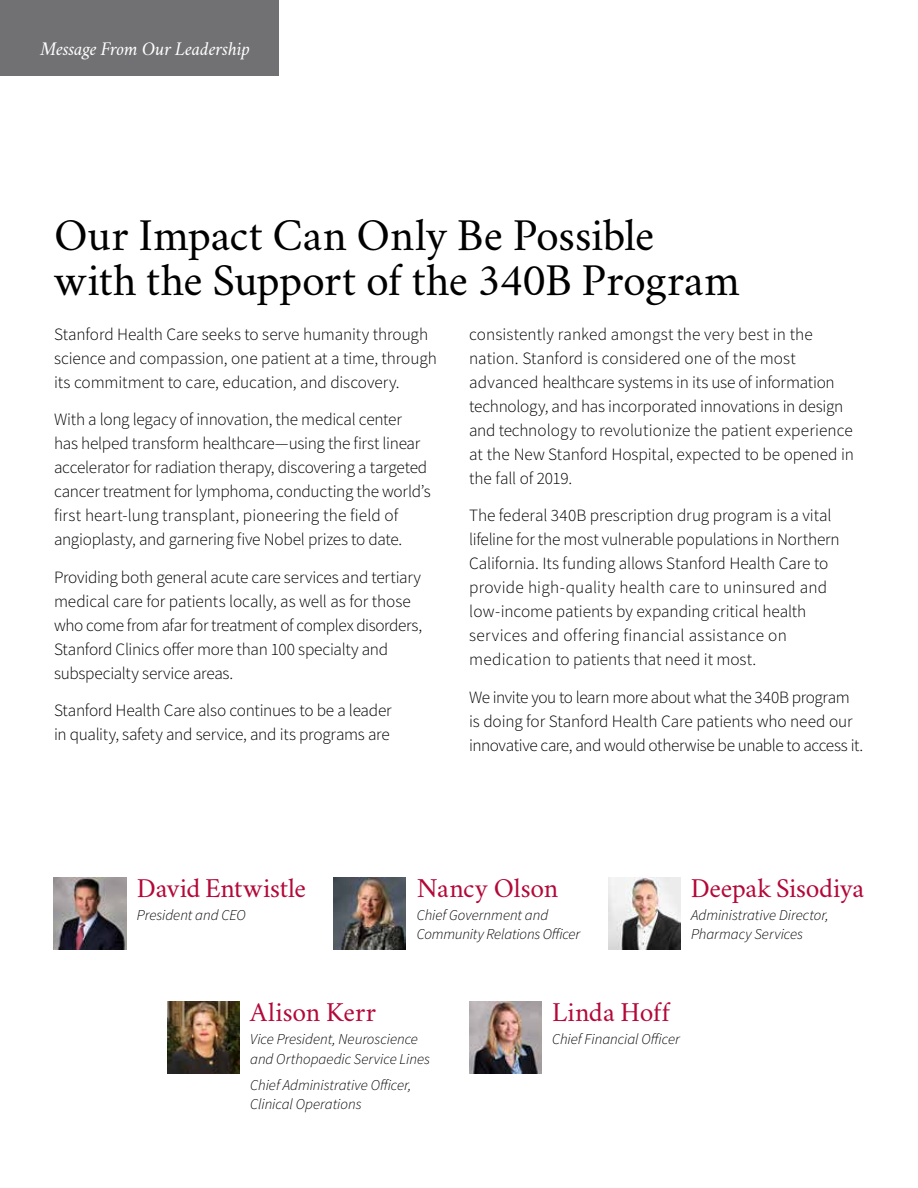
<style>
.page{position:relative;width:918px;height:1188px;background:#fff}
.page>*{position:absolute;margin:0;border:0;box-sizing:border-box;transform-origin:0 0}
.t1{font:45px/45px "Crimson";letter-spacing:-.005em;color:#000}
.t2{font:27px "Crimson";letter-spacing:-.01em;color:#b30838}
.t3{font:italic 19.5px "Crimson";letter-spacing:-.015em;color:#fff}
.t4{font:300 17.25px/24px "Source Sans Pro";letter-spacing:-.01em;color:#000}
.t5{font:italic 300 15px/19.5px "Source Sans Pro";letter-spacing:-.005em;color:#000}
</style>
<div class="page">
<img style="left:54px;top:877px;width:72px;height:72px">
<img style="left:334px;top:877px;width:72px;height:72px">
<img style="left:608px;top:877px;width:72px;height:72px">
<img style="left:167px;top:1002px;width:72px;height:72px">
<img style="left:469px;top:1002px;width:72px;height:72px">
<div style="left:0;top:0;width:278px;height:76px;background:#717073"></div>
<p class="t3" style="left:40px;top:37px;width:211px">Message From Our Leadership</p>
<h1 class="t1" style="left:54px;top:210px;width:687px">Our Impact Can Only Be Possible with the Support of the 340B Program</h1>
<p class="t4" style="left:54px;top:322px;width:384px">Stanford Health Care seeks to serve humanity through science and compassion, one patient at a time, through its commitment to care, education, and discovery.</p>
<p class="t4" style="left:54px;top:408px;width:378px">With a long legacy of innovation, the medical center<br>has helped transform healthcare—using the first linear accelerator for radiation therapy, discovering a targeted cancer treatment for lymphoma, conducting the world’s first heart-lung transplant, pioneering the field of angioplasty, and garnering five Nobel prizes to date.</p>
<p class="t4" style="left:54px;top:565px;width:370px">Providing both general acute care services and tertiary medical care for patients locally, as well as for those who come from afar for treatment of complex disorders, Stanford Clinics offer more than 100 specialty and subspecialty service areas.</p>
<p class="t4" style="left:54px;top:698px;width:339px">Stanford Health Care also continues to be a leader in quality, safety and service, and its programs are</p>
<p class="t4" style="left:469px;top:322px;width:386px">consistently ranked amongst the very best in the nation. Stanford is considered one of the most advanced healthcare systems in its use of information technology, and has incorporated innovations in design and technology to revolutionize the patient experience at the New Stanford Hospital, expected to be opened in the fall of 2019.</p>
<p class="t4" style="left:469px;top:503px;width:372px">The federal 340B prescription drug program is a vital lifeline for the most vulnerable populations in Northern California. Its funding allows Stanford Health Care to provide high-quality health care to uninsured and low-income patients by expanding critical health services and offering financial assistance on medication to patients that need it most.</p>
<p class="t4" style="left:469px;top:685px;width:396px">We invite you to learn more about what the 340B program is doing for Stanford Health Care patients who need our innovative care, and would otherwise be unable to access it.</p>
<h2 class="t2" style="left:137px;top:869px;width:171px">David Entwistle</h2>
<p class="t5" style="left:137px;top:905px;width:110px">President and CEO</p>
<h2 class="t2" style="left:417px;top:869px;width:143px">Nancy Olson</h2>
<p class="t5" style="left:417px;top:905px;width:165px">Chief Government and<br>Community Relations Officer</p>
<h2 class="t2" style="left:691px;top:869px;width:175px">Deepak Sisodiya</h2>
<p class="t5" style="left:691px;top:905px;width:139px">Administrative Director,<br>Pharmacy Services</p>
<h2 class="t2" style="left:250px;top:994px;width:128px">Alison Kerr</h2>
<p class="t5" style="left:250px;top:1029px;width:181px">Vice President, Neuroscience and Orthopaedic Service Lines</p>
<p class="t5" style="left:250px;top:1075px;width:163px">Chief Administrative Officer,<br>Clinical Operations</p>
<h2 class="t2" style="left:552px;top:994px;width:120px">Linda Hoff</h2>
<p class="t5" style="left:552px;top:1029px;width:129px">Chief Financial Officer</p>
</div>
